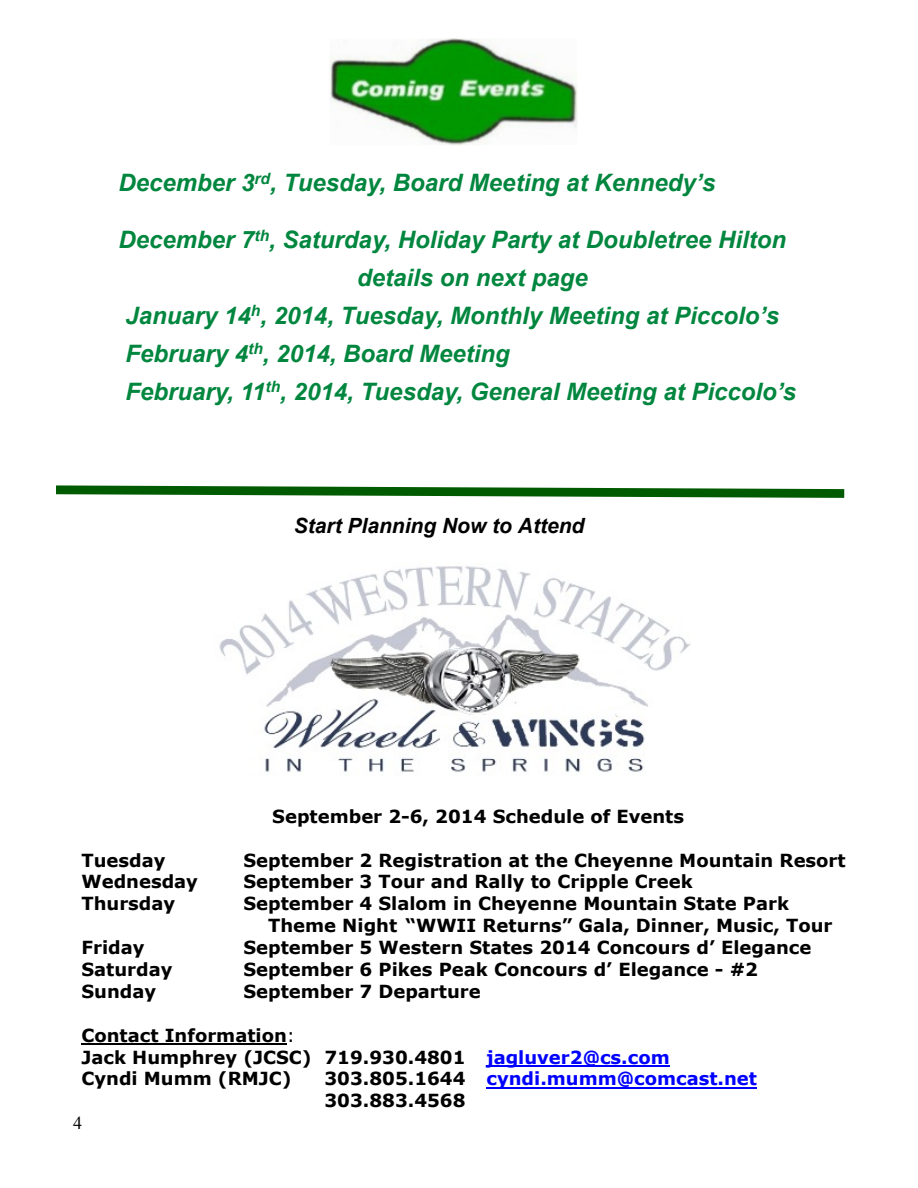
<style>
.page{position:relative;width:918px;height:1188px;background:#fff}
.page>*{position:absolute;margin:0;border:0;box-sizing:border-box;transform-origin:0 0}
.t1{font:italic 700 24px "Arial";color:#00863e}
.t2{font:italic 700 21px "Arial";color:#000}
.t3{font:700 18px/21.9px "Verdana";color:#000}
.t4{font:18px "Times New Roman";color:#000}
.s1{font-weight:400}
.s2{color:#00f}
</style>
<div class="page">
<svg style="left:56px;top:485px;width:789px;height:13px"></svg>
<img style="left:330px;top:38px;width:247px;height:107px">
<hr style="left:81px;top:1043px;width:206px;height:2px;background:#000">
<hr style="left:486px;top:1065px;width:184px;height:2px;background:#00f">
<hr style="left:486px;top:1087px;width:271px;height:1px;background:#00f">
<img style="left:219px;top:566px;width:472px;height:206px">
<h1 class="t1" style="left:118px;top:174px;width:598px">December 3<sup>rd</sup>, Tuesday, Board Meeting at Kennedy’s</h1>
<h1 class="t1" style="left:118px;top:230px;width:669px">December 7<sup>th</sup>, Saturday, Holiday Party at Doubletree Hilton</h1>
<h1 class="t1" style="left:357px;top:268px;width:232px">details on next page</h1>
<h1 class="t1" style="left:125px;top:306px;width:655px">January 14<sup>h</sup>, 2014, Tuesday, Monthly Meeting at Piccolo’s</h1>
<h1 class="t1" style="left:125px;top:344px;width:386px">February 4<sup>th</sup>, 2014, Board Meeting</h1>
<h1 class="t1" style="left:125px;top:382px;width:672px">February, 11<sup>th</sup>, 2014, Tuesday, General Meeting at Piccolo’s</h1>
<p class="t2" style="left:294px;top:518px;width:292px">Start Planning Now to Attend</p>
<p class="t3" style="left:272px;top:807px;width:413px">September 2-6, 2014 Schedule of Events</p>
<p class="t3" style="left:81px;top:851px;width:86px">Tuesday</p>
<p class="t3" style="left:243px;top:851px;width:604px">September 2 Registration at the Cheyenne Mountain Resort</p>
<p class="t3" style="left:81px;top:872px;width:118px">Wednesday</p>
<p class="t3" style="left:243px;top:872px;width:451px">September 3 Tour and Rally to Cripple Creek</p>
<p class="t3" style="left:81px;top:894px;width:95px">Thursday</p>
<p class="t3" style="left:268px;top:894px;width:566px;text-indent:-25px">September 4 Slalom in Cheyenne Mountain State Park<br>Theme Night “WWII Returns” Gala, Dinner, Music, Tour</p>
<p class="t3" style="left:81px;top:938px;width:65px">Friday</p>
<p class="t3" style="left:243px;top:938px;width:570px">September 5 Western States 2014 Concours d’ Elegance</p>
<p class="t3" style="left:81px;top:960px;width:93px">Saturday</p>
<p class="t3" style="left:243px;top:960px;width:516px">September 6 Pikes Peak Concours d’ Elegance - #2</p>
<p class="t3" style="left:81px;top:982px;width:76px">Sunday</p>
<p class="t3" style="left:243px;top:982px;width:239px">September 7 Departure</p>
<p class="t3" style="left:81px;top:1026px;width:590px">Contact Information<span class="s1">:<br></span>Jack Humphrey (JCSC) 719.930.4801 <span class="s2">jagluver2@cs.com<br></span>Cyndi Mumm (RMJC)</p>
<p class="t3" style="left:324px;top:1069px;width:434px">303.805.1644 <span class="s2">cyndi.mumm@comcast.net<br></span>303.883.4568</p>
<p class="t4" style="left:73px;top:1117px;width:10px">4</p>
</div>
